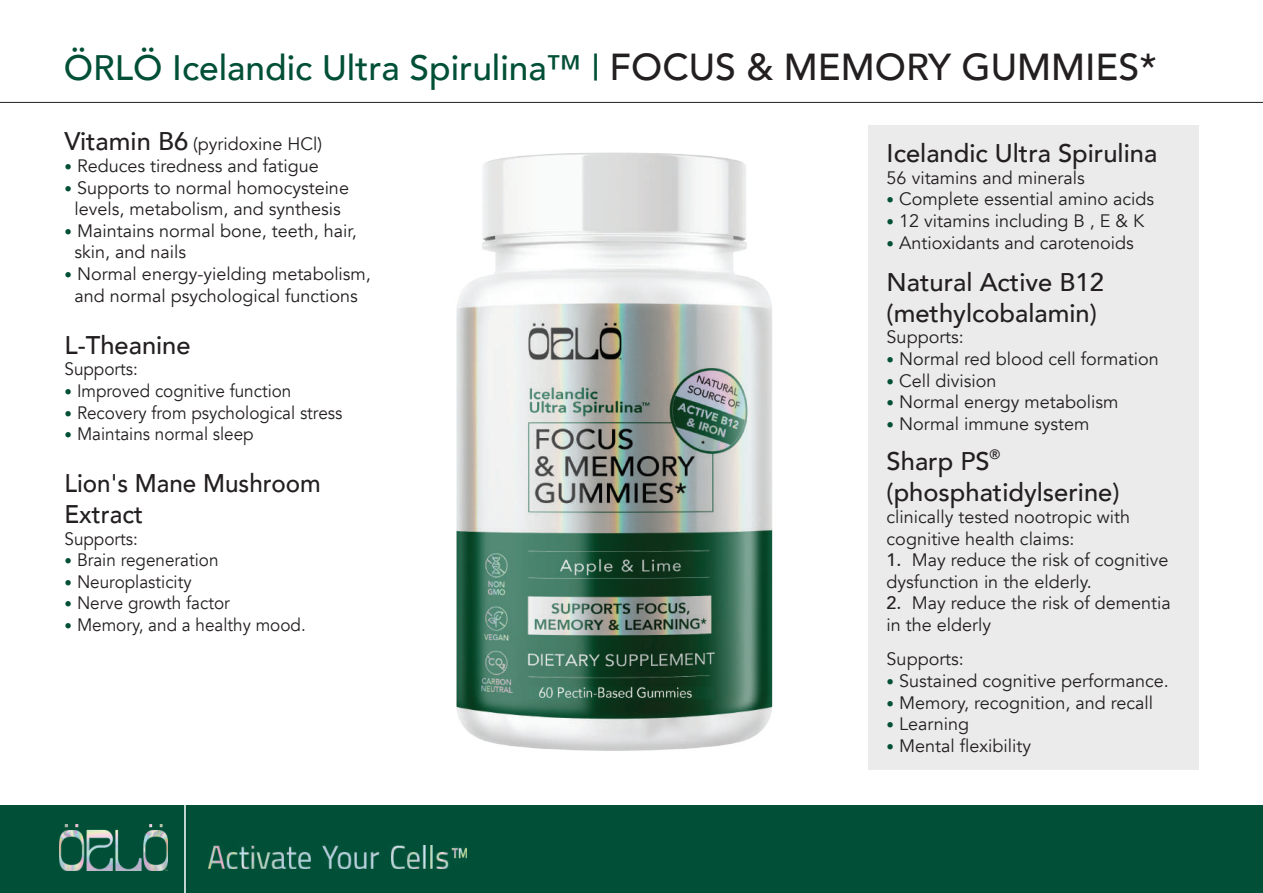
<style>
.page{position:relative;width:1263px;height:893px;background:#fff}
.page>*{position:absolute;margin:0;border:0;box-sizing:border-box;transform-origin:0 0}
.t1{font:500 35.25px "Avenir";color:#004f36}
.t2{font:500 25.5px/30.6px "Avenir";color:#231f20}
.t3{font:500 25.5px/30.6px "Avenir";color:#231f20;scale:.95 1}
.t4{font:18px/21.6px "Avenir";color:#231f20}
.t5{font:18px "Avenir";color:#231f20;scale:.95 1}
.s1{font-size:37.5px;color:#231f20}
.s2{font-weight:500;font-size:25.5px}
.s3{font-weight:300;font-size:15px;color:#004f36}
.s4{font-weight:500}
</style>
<div class="page">
<div style="left:867px;top:125px;width:331px;height:645px;background:#ebebeb"></div>
<div style="left:0;top:806px;width:1263px;height:87px;background:#004f36"></div>
<img style="left:60px;top:825px;width:108px;height:45px">
<hr style="left:184px;top:801px;width:2px;height:92px;background:#fff">
<img style="left:208px;top:846px;width:258px;height:22px">
<hr style="left:0;top:102px;width:1263px;height:1px;background:#231f20">
<img style="left:456px;top:152px;width:317px;height:599px">
<h1 class="t1" style="left:64px;top:37px;width:1094px">ÖRLÖ Icelandic Ultra Spirulina™ | <span class="s1">FOCUS &amp; MEMORY GUMMIES*</span></h1>
<p class="t4" style="left:64px;top:134px;width:259px"><span class="s2">Vitamin B6</span> (pyridoxine HCl)</p>
<p class="t4" style="left:64px;top:155px;width:256px"><span class="s3">•</span> Reduces tiredness and fatigue</p>
<p class="t4" style="left:64px;top:177px;width:286px;text-align:center"><span class="s3">•</span> Supports to normal homocysteine levels, metabolism, and synthesis</p>
<p class="t4" style="left:74px;top:220px;width:284px;text-indent:-10px"><span class="s3">•</span> Maintains normal bone, teeth, hair, skin, and nails</p>
<p class="t4" style="left:64px;top:263px;width:308px;text-align:center"><span class="s3">•</span> Normal energy-yielding metabolism, and normal psychological functions</p>
<h2 class="t2" style="left:64px;top:328px;width:128px">L-Theanine</h2>
<p class="t5" style="left:64px;top:358px;width:79px">Supports:</p>
<p class="t5" style="left:64px;top:380px;width:240px"><span class="s3">•</span> Improved cognitive function</p>
<p class="t5" style="left:64px;top:402px;width:294px"><span class="s3">•</span> Recovery from psychological stress</p>
<p class="t5" style="left:64px;top:423px;width:201px"><span class="s3">•</span> Maintains normal sleep</p>
<h2 class="t3" style="left:64px;top:467px;width:271px">Lion's Mane Mushroom<br>Extract</h2>
<p class="t5" style="left:64px;top:528px;width:79px">Supports:</p>
<p class="t5" style="left:64px;top:549px;width:164px"><span class="s3">•</span> Brain regeneration</p>
<p class="t5" style="left:64px;top:571px;width:135px"><span class="s3">•</span> Neuroplasticity</p>
<p class="t5" style="left:64px;top:592px;width:176px"><span class="s3">•</span> Nerve growth factor</p>
<p class="t5" style="left:64px;top:614px;width:255px"><span class="s3">•</span> Memory, and a healthy mood.</p>
<h2 class="t2" style="left:887px;top:137px;width:272px">Icelandic Ultra Spirulina</h2>
<p class="t4" style="left:887px;top:167px;width:199px">56 vitamins and minerals</p>
<p class="t4" style="left:887px;top:189px;width:269px"><span class="s3">•</span> Complete essential amino acids</p>
<p class="t4" style="left:887px;top:210px;width:259px"><span class="s3">•</span> 12 vitamins including B , E &amp; K</p>
<p class="t4" style="left:887px;top:232px;width:249px"><span class="s3">•</span> Antioxidants and carotenoids</p>
<h2 class="t2" style="left:887px;top:266px;width:219px">Natural Active B12 (methylcobalamin)</h2>
<p class="t4" style="left:887px;top:327px;width:79px">Supports:</p>
<p class="t4" style="left:887px;top:348px;width:274px"><span class="s3">•</span> Normal red blood cell formation</p>
<p class="t4" style="left:887px;top:370px;width:111px"><span class="s3">•</span> Cell division</p>
<p class="t4" style="left:887px;top:392px;width:233px"><span class="s3">•</span> Normal energy metabolism</p>
<p class="t4" style="left:887px;top:413px;width:204px"><span class="s3">•</span> Normal immune system</p>
<h2 class="t2" style="left:887px;top:444px;width:234px;line-height:31.5px">Sharp PS<sup>® </sup>(phosphatidylserine)</h2>
<p class="t4" style="left:887px;top:506px;width:245px">clinically tested nootropic with cognitive health claims:</p>
<p class="t4" style="left:887px;top:549px;width:283px"><span class="s4">1.</span> May reduce the risk of cognitive dysfunction in the elderly.</p>
<p class="t4" style="left:887px;top:593px;width:286px"><span class="s4">2.</span> May reduce the risk of dementia in the elderly</p>
<p class="t4" style="left:887px;top:649px;width:79px">Supports:</p>
<p class="t4" style="left:887px;top:670px;width:284px"><span class="s3">•</span> Sustained cognitive performance.</p>
<p class="t4" style="left:887px;top:692px;width:268px"><span class="s3">•</span> Memory, recognition, and recall</p>
<p class="t4" style="left:887px;top:713px;width:84px"><span class="s3">•</span> Learning</p>
<p class="t4" style="left:887px;top:735px;width:146px"><span class="s3">•</span> Mental flexibility</p>
</div>
